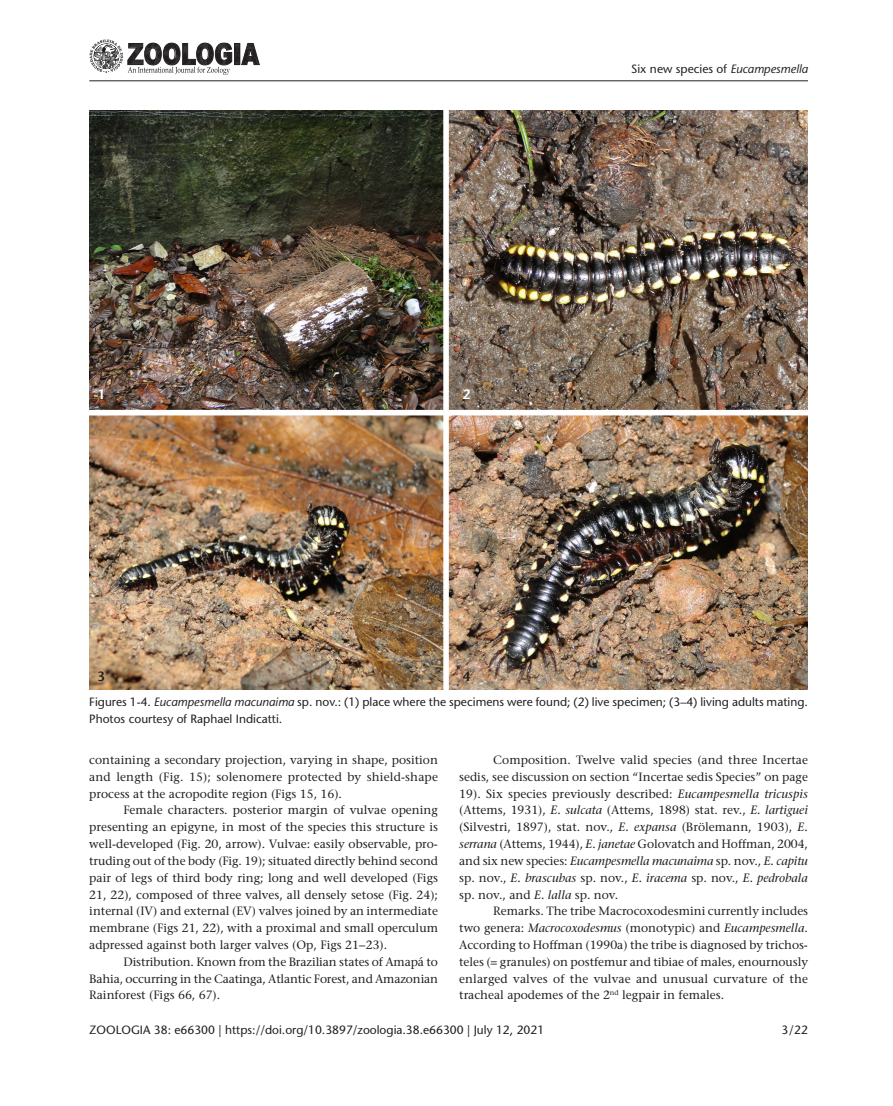
<style>
.page{position:relative;width:893px;height:1106px;background:#fff}
.page>*{position:absolute;margin:0;border:0;box-sizing:border-box;transform-origin:0 0}
.t1{font:600 13.5px "Stone Sans";color:#fff}
.t2{font:600 13.5px "Stone Sans";color:#231f20}
.t3{font:12px/16.8px "Stone Serif";color:#231f20;text-align:justify}
.Figure_caption{font:12px/16.8px "Stone Sans";color:#231f20}
.s1{font-style:italic}
</style>
<div class="page">
<img style="left:89px;top:111px;width:719px;height:578px">
<hr style="left:89px;top:80px;width:719px;height:1px;background:#231f20">
<svg style="left:90px;top:39px;width:169px;height:36px"></svg>
<p class="t1" style="left:97px;top:386px;width:9px">1</p>
<p class="t1" style="left:462px;top:386px;width:9px">2</p>
<p class="t2" style="left:97px;top:668px;width:9px">3</p>
<p class="t2" style="left:462px;top:668px;width:9px">4</p>
<p class="Figure_caption" style="left:631px;top:60px;width:178px">Six new species of <span class="s1">Eucampesmella</span></p>
<p class="Figure_caption" style="left:89px;top:693px;width:720px">Figures 1-4. <span class="s1">Eucampesmella macunaima</span> sp. nov.: (1) place where the specimens were found; (2) live specimen; (3–4) living adults mating.<br>Photos courtesy of Raphael Indicatti.</p>
<p class="t3" style="left:89px;top:751px;width:350px">containing a secondary projection, varying in shape, position and length (Fig. 15); solenomere protected by shield-shape process at the acropodite region (Figs 15, 16).</p>
<p class="t3" style="left:89px;top:802px;width:350px;text-indent:34px">Female characters. posterior margin of vulvae opening presenting an epigyne, in most of the species this structure is well-developed (Fig. 20, arrow). Vulvae: easily observable, pro&shy;truding out of the body (Fig. 19); situated directly behind second pair of legs of third body ring; long and well developed (Figs 21, 22), composed of three valves, all densely setose (Fig. 24); internal (IV) and external (EV) valves joined by an intermediate membrane (Figs 21, 22), with a proximal and small operculum adpressed against both larger valves (Op, Figs 21−23).</p>
<p class="t3" style="left:89px;top:953px;width:350px;text-indent:34px">Distribution. Known from the Brazilian states of Amapá to Bahia, occurring in the Caatinga, Atlantic Forest, and Amazonian Rainforest (Figs 66, 67).</p>
<p class="t3" style="left:459px;top:751px;width:350px;text-indent:34px">Composition. Twelve valid species (and three Incertae sedis, see discussion on section “Incertae sedis Species” on page 19). Six species previously described: <span class="s1">Eucampesmella tricuspis </span>(Attems, 1931), <span class="s1">E. sulcata</span> (Attems, 1898) stat. rev., <span class="s1">E. lartiguei </span>(Silvestri, 1897), stat. nov., <span class="s1">E. expansa</span> (Brölemann, 1903), <span class="s1">E. serrana</span> (Attems, 1944), <span class="s1">E. janetae</span> Golovatch and Hoffman, 2004, and six new species: <span class="s1">Eucampesmella macunaima</span> sp. nov., <span class="s1">E. capitu </span>sp. nov., <span class="s1">E. brascubas</span> sp. nov., <span class="s1">E. iracema</span> sp. nov., <span class="s1">E. pedrobala </span>sp. nov., and <span class="s1">E. lalla</span> sp. nov.</p>
<p class="t3" style="left:459px;top:902px;width:350px;text-indent:34px">Remarks. The tribe Macrocoxodesmini currently includes two genera: <span class="s1">Macrocoxodesmus</span> (monotypic) and <span class="s1">Eucampesmella</span>.<br>According to Hoffman (1990a) the tribe is diagnosed by trichos&shy;teles (= granules) on postfemur and tibiae of males, enournously enlarged valves of the vulvae and unusual curvature of the tracheal apodemes of the 2<sup>nd</sup> legpair in females.</p>
<p class="Figure_caption" style="left:89px;top:1021px;width:456px">ZOOLOGIA 38: e66300 | https://doi.org/10.3897/zoologia.38.e66300 | July 12, 2021</p>
<p class="Figure_caption" style="left:782px;top:1021px;width:28px">3/22</p>
</div>
